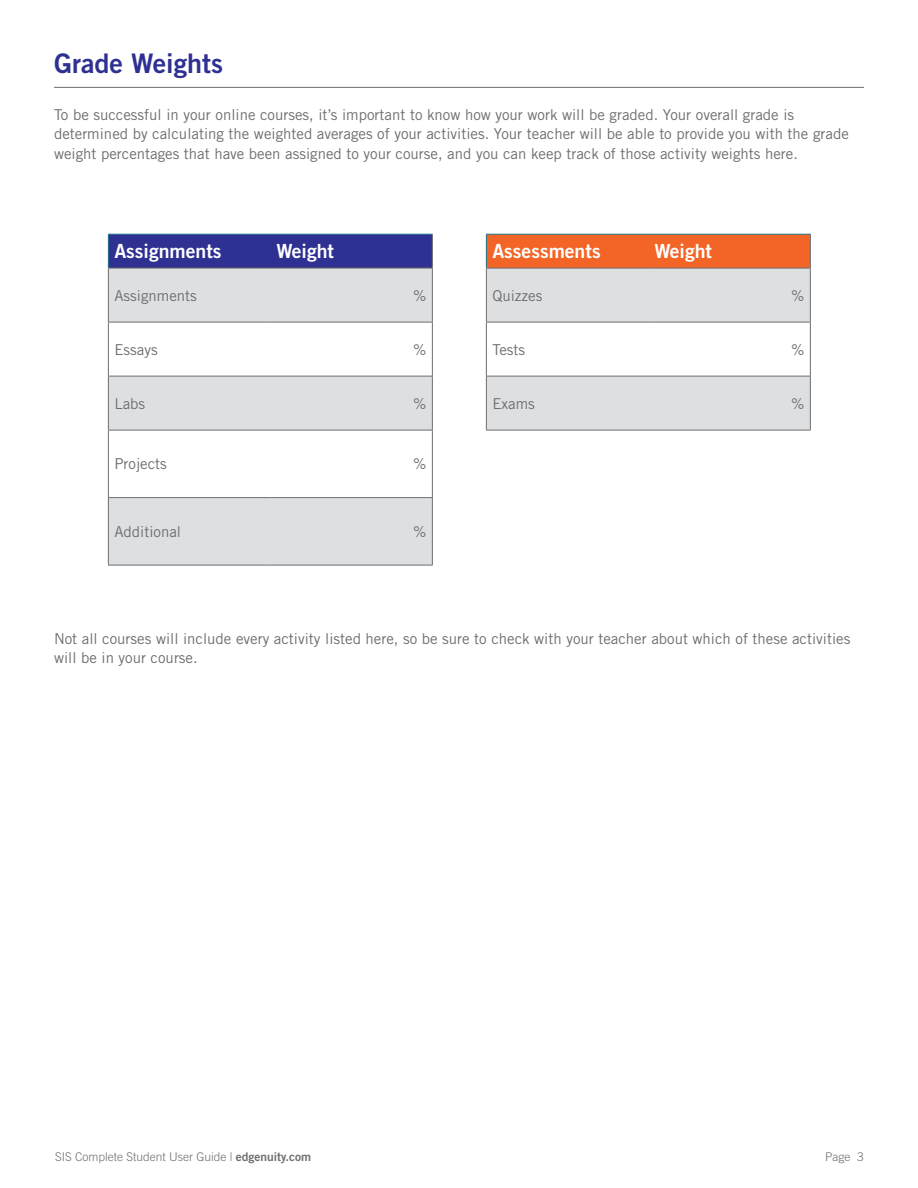
<style>
.page{position:relative;width:918px;height:1188px;background:#fff}
.page>*{position:absolute;margin:0;border:0;box-sizing:border-box;transform-origin:0 0}
.t1{font:27px "Trade Gothic LT Std Bd 2";color:#2e3092}
.t2{font:19.5px "Trade Gothic LT Std Bd 2";color:#fff}
.t3{font:15px/19.5px "Trade Gothic LT Std";color:#6d6e71}
.t4{font:300 12px "Trade Gothic LT Std";color:#6d6e71}
.s1{font-family:"Trade Gothic LT Std Bd 2";font-weight:400}
</style>
<div class="page">
<hr style="left:54px;top:87px;width:810px;height:1px;background:#6d6e71">
<div style="left:109px;top:235px;width:323px;height:33px;background:#2e3092"></div>
<svg style="left:109px;top:269px;width:323px;height:296px;fill:#dedfe0"></svg>
<hr style="left:108px;top:322px;width:1px;height:54px;background:#6d6e71">
<hr style="left:108px;top:430px;width:1px;height:67px;background:#6d6e71">
<hr style="left:108px;top:497px;width:162px;height:1px;background:#6d6e71">
<hr style="left:108px;top:498px;width:1px;height:67px;background:#6d6e71">
<hr style="left:270px;top:497px;width:163px;height:1px;background:#6d6e71">
<hr style="left:108px;top:565px;width:162px;height:1px;background:#6d6e71">
<hr style="left:270px;top:565px;width:163px;height:1px;background:#6d6e71">
<hr style="left:108px;top:234px;width:162px;height:1px;background:#1d7085">
<hr style="left:108px;top:235px;width:1px;height:33px;background:#1d7085">
<hr style="left:270px;top:234px;width:163px;height:1px;background:#1d7085">
<hr style="left:108px;top:268px;width:1px;height:54px;background:#6d6e71">
<hr style="left:108px;top:268px;width:162px;height:1px;background:#6d6e71">
<hr style="left:270px;top:268px;width:163px;height:1px;background:#6d6e71">
<hr style="left:108px;top:322px;width:162px;height:1px;background:#6d6e71">
<hr style="left:270px;top:322px;width:163px;height:1px;background:#6d6e71">
<hr style="left:108px;top:376px;width:1px;height:54px;background:#6d6e71">
<hr style="left:108px;top:376px;width:162px;height:1px;background:#6d6e71">
<hr style="left:270px;top:376px;width:163px;height:1px;background:#6d6e71">
<hr style="left:108px;top:430px;width:162px;height:1px;background:#6d6e71">
<hr style="left:270px;top:430px;width:163px;height:1px;background:#6d6e71">
<hr style="left:432px;top:235px;width:1px;height:33px;background:#6d6e71">
<hr style="left:432px;top:268px;width:1px;height:54px;background:#6d6e71">
<hr style="left:432px;top:322px;width:1px;height:54px;background:#6d6e71">
<hr style="left:432px;top:376px;width:1px;height:54px;background:#6d6e71">
<hr style="left:432px;top:430px;width:1px;height:67px;background:#6d6e71">
<hr style="left:432px;top:498px;width:1px;height:67px;background:#6d6e71">
<div style="left:487px;top:235px;width:323px;height:33px;background:#f26527"></div>
<svg style="left:487px;top:269px;width:323px;height:161px;fill:#dedfe0"></svg>
<hr style="left:486px;top:322px;width:1px;height:54px;background:#6d6e71">
<hr style="left:486px;top:234px;width:162px;height:1px;background:#1d7085">
<hr style="left:486px;top:235px;width:1px;height:33px;background:#1d7085">
<hr style="left:648px;top:234px;width:163px;height:1px;background:#1d7085">
<hr style="left:486px;top:268px;width:1px;height:54px;background:#6d6e71">
<hr style="left:486px;top:268px;width:162px;height:1px;background:#6d6e71">
<hr style="left:648px;top:268px;width:163px;height:1px;background:#6d6e71">
<hr style="left:486px;top:322px;width:162px;height:1px;background:#6d6e71">
<hr style="left:648px;top:322px;width:163px;height:1px;background:#6d6e71">
<hr style="left:486px;top:376px;width:1px;height:54px;background:#6d6e71">
<hr style="left:486px;top:376px;width:162px;height:1px;background:#6d6e71">
<hr style="left:648px;top:376px;width:163px;height:1px;background:#6d6e71">
<hr style="left:486px;top:430px;width:162px;height:1px;background:#6d6e71">
<hr style="left:648px;top:430px;width:163px;height:1px;background:#6d6e71">
<hr style="left:810px;top:235px;width:1px;height:33px;background:#6d6e71">
<hr style="left:810px;top:268px;width:1px;height:54px;background:#6d6e71">
<hr style="left:810px;top:322px;width:1px;height:54px;background:#6d6e71">
<hr style="left:810px;top:376px;width:1px;height:54px;background:#6d6e71">
<h1 class="t1" style="left:54px;top:47px;width:171px">Grade Weights</h1>
<p class="t3" style="left:54px;top:105px;width:796px">To be successful in your online courses, it’s important to know how your work will be graded. Your overall grade is determined by calculating the weighted averages of your activities. Your teacher will be able to provide you with the grade weight percentages that have been assigned to your course, and you can keep track of those activity weights here.</p>
<h2 class="t2" style="left:114px;top:239px;width:109px">Assignments</h2>
<h2 class="t2" style="left:276px;top:239px;width:59px">Weight</h2>
<p class="t3" style="left:114px;top:285px;width:84px">Assignments</p>
<p class="t3" style="left:413px;top:285px;width:15px">%</p>
<p class="t3" style="left:114px;top:339px;width:45px">Essays</p>
<p class="t3" style="left:413px;top:339px;width:15px">%</p>
<p class="t3" style="left:114px;top:393px;width:32px">Labs</p>
<p class="t3" style="left:413px;top:393px;width:15px">%</p>
<p class="t3" style="left:114px;top:454px;width:54px">Projects</p>
<p class="t3" style="left:413px;top:454px;width:15px">%</p>
<p class="t3" style="left:114px;top:522px;width:68px">Additional</p>
<p class="t3" style="left:413px;top:522px;width:15px">%</p>
<h2 class="t2" style="left:492px;top:239px;width:110px">Assessments</h2>
<h2 class="t2" style="left:654px;top:239px;width:59px">Weight</h2>
<p class="t3" style="left:492px;top:285px;width:51px">Quizzes</p>
<p class="t3" style="left:791px;top:285px;width:15px">%</p>
<p class="t3" style="left:492px;top:339px;width:34px">Tests</p>
<p class="t3" style="left:791px;top:339px;width:15px">%</p>
<p class="t3" style="left:492px;top:393px;width:44px">Exams</p>
<p class="t3" style="left:791px;top:393px;width:15px">%</p>
<p class="t3" style="left:54px;top:628px;width:798px">Not all courses will include every activity listed here, so be sure to check with your teacher about which of these activities will be in your course.</p>
<p class="t4" style="left:55px;top:1149px;width:258px">SIS Complete Student User Guide | <span class="s1">edgenuity.com</span></p>
<p class="t4" style="left:825px;top:1149px;width:40px">Page 3</p>
</div>
